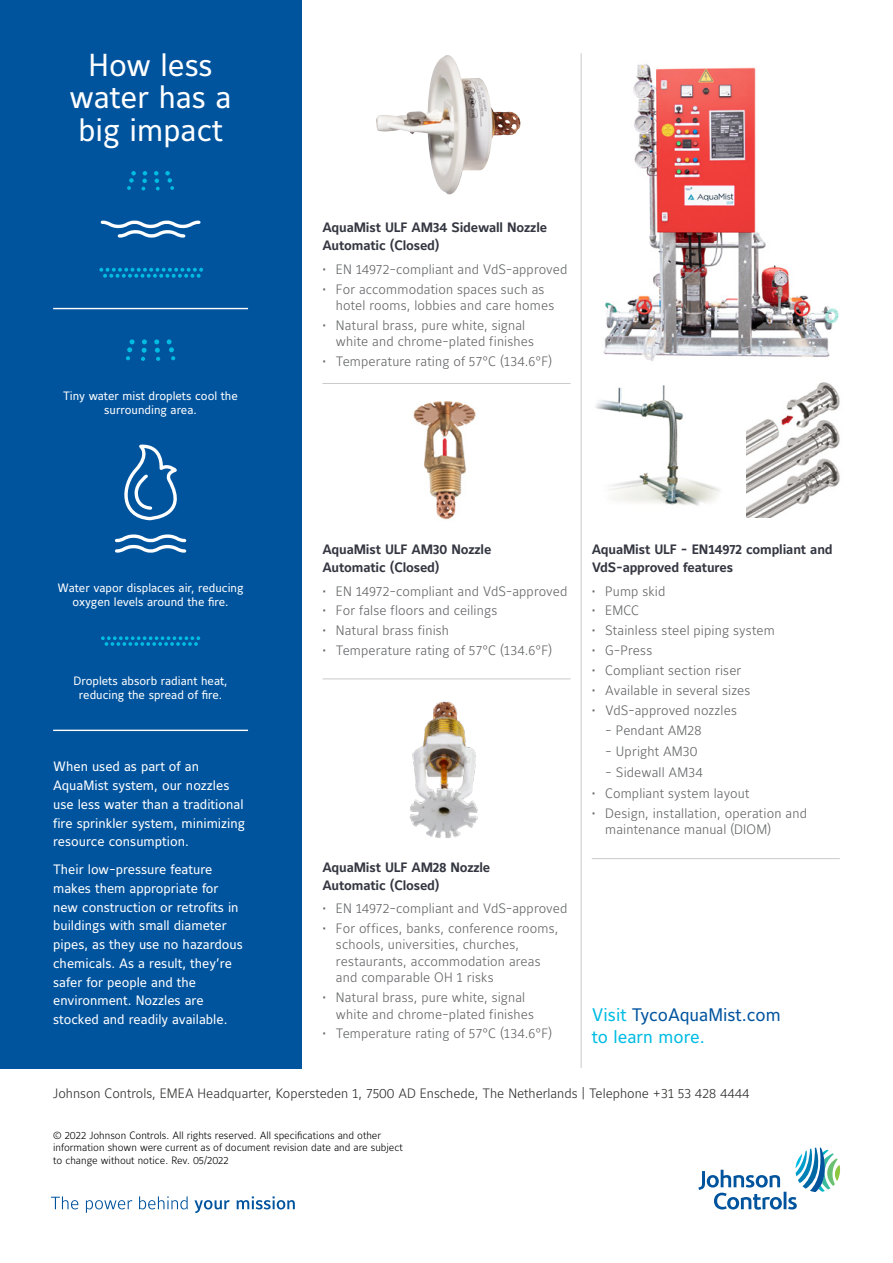
<style>
.page{position:relative;width:893px;height:1263px;background:#fff}
.page>*{position:absolute;margin:0;border:0;box-sizing:border-box;transform-origin:0 0}
.t1{font:31.5px/32.2px "Maurea Jci Tf ML";color:#fff;text-align:center}
.t2{font:18px/21.6px "Maurea Jci Lf ML";color:#00bce4}
.t3{font:300 13.5px/16.5px "Maurea Jci Lf ML";letter-spacing:.01em;color:#636466}
.t4{font:13.5px/18.8px "Maurea Jci Lf ML";color:#fff}
.t5{font:700 13.5px/18px "Maurea Jci Lf ML";letter-spacing:-.01em;color:#343741}
.t6{font:300 13.5px "Maurea Jci Lf ML";color:#30302f}
.t7{font:12px/14.4px "Maurea Jci Tf ML";color:#fff;text-align:center}
.t8{font:300 10.5px/12.6px "Maurea Jci Lf ML";color:#000}
.s1{color:#5f636a}
.s2{color:#00549e}
</style>
<div class="page">
<svg style="left:698px;top:1147px;width:142px;height:63px"></svg>
<svg style="left:51px;top:1196px;width:27px;height:13px"></svg>
<svg style="left:86px;top:1200px;width:46px;height:13px"></svg>
<svg style="left:139px;top:1196px;width:49px;height:13px"></svg>
<svg style="left:194px;top:1200px;width:36px;height:13px"></svg>
<svg style="left:237px;top:1196px;width:58px;height:13px"></svg>
<div style="left:0;top:0;width:301px;height:1068px;background:#00549e"></div>
<svg style="left:141px;top:339px;width:6px;height:22px"></svg>
<svg style="left:154px;top:339px;width:6px;height:22px"></svg>
<svg style="left:126px;top:339px;width:9px;height:21px"></svg>
<svg style="left:166px;top:339px;width:9px;height:21px"></svg>
<svg style="left:101px;top:636px;width:99px;height:10px"></svg>
<svg style="left:99px;top:268px;width:104px;height:10px"></svg>
<svg style="left:127px;top:171px;width:20px;height:19px"></svg>
<svg style="left:154px;top:171px;width:20px;height:19px"></svg>
<hr style="left:53px;top:308px;width:195px;height:1px;background:#fff">
<hr style="left:53px;top:730px;width:195px;height:1px;background:#fff">
<svg style="left:115px;top:444px;width:72px;height:109px"></svg>
<img style="left:409px;top:701px;width:69px;height:137px">
<img style="left:376px;top:55px;width:145px;height:140px">
<img style="left:413px;top:401px;width:63px;height:119px">
<hr style="left:322px;top:383px;width:248px;height:1px;background:#c9cacc">
<hr style="left:581px;top:53px;width:1px;height:1015px;background:#c9cacc">
<hr style="left:592px;top:858px;width:248px;height:1px;background:#c9cacc">
<hr style="left:322px;top:678px;width:248px;height:1px;background:#c9cacc">
<svg style="left:100px;top:220px;width:101px;height:18px"></svg>
<img style="left:603px;top:64px;width:236px;height:298px">
<img style="left:595px;top:385px;width:126px;height:121px">
<img style="left:747px;top:382px;width:93px;height:136px">
<h1 class="t1" style="left:70px;top:49px;width:163px">How less water has a big impact</h1>
<p class="t7" style="left:63px;top:389px;width:176px">Tiny water mist droplets cool the surrounding area.</p>
<p class="t7" style="left:58px;top:580px;width:187px">Water vapor displaces air, reducing oxygen levels around the fire.</p>
<p class="t7" style="left:74px;top:673px;width:156px">Droplets absorb radiant heat, reducing the spread of fire.</p>
<p class="t4" style="left:53px;top:757px;width:193px">When used as part of an<br>AquaMist system, our nozzles use less water than a traditional fire sprinkler system, minimizing resource consumption.</p>
<p class="t4" style="left:53px;top:860px;width:191px">Their low-pressure feature makes them appropriate for new construction or retrofits in buildings with small diameter pipes, as they use no hazardous chemicals. As a result, they’re safer for people and the environment. Nozzles are stocked and readily available.</p>
<p class="t5" style="left:322px;top:219px;width:226px">AquaMist ULF AM34 Sidewall Nozzle<br>Automatic (Closed)</p>
<p class="t3" style="left:322px;top:260px;width:246px"><span class="s1">•</span> EN 14972-compliant and VdS-approved</p>
<p class="t3" style="left:336px;top:280px;width:220px;text-indent:-14px"><span class="s1">•</span> For accommodation spaces such as hotel rooms, lobbies and care homes</p>
<p class="t3" style="left:336px;top:317px;width:200px;text-indent:-14px"><span class="s1">•</span> Natural brass, pure white, signal white and chrome-plated finishes</p>
<p class="t3" style="left:322px;top:353px;width:231px"><span class="s1">•</span> Temperature rating of 57°C (134.6°F)</p>
<p class="t5" style="left:322px;top:541px;width:170px">AquaMist ULF AM30 Nozzle<br>Automatic (Closed)</p>
<p class="t3" style="left:322px;top:582px;width:246px"><span class="s1">•</span> EN 14972-compliant and VdS-approved</p>
<p class="t3" style="left:322px;top:602px;width:176px"><span class="s1">•</span> For false floors and ceilings</p>
<p class="t3" style="left:322px;top:622px;width:128px"><span class="s1">•</span> Natural brass finish</p>
<p class="t3" style="left:322px;top:642px;width:231px"><span class="s1">•</span> Temperature rating of 57°C (134.6°F)</p>
<p class="t5" style="left:322px;top:858px;width:169px">AquaMist ULF AM28 Nozzle<br>Automatic (Closed)</p>
<p class="t3" style="left:322px;top:899px;width:246px"><span class="s1">•</span> EN 14972-compliant and VdS-approved</p>
<p class="t3" style="left:336px;top:919px;width:224px;text-indent:-14px"><span class="s1">•</span> For offices, banks, conference rooms, schools, universities, churches, restaurants, accommodation areas and comparable OH 1 risks</p>
<p class="t3" style="left:336px;top:989px;width:200px;text-indent:-14px"><span class="s1">•</span> Natural brass, pure white, signal white and chrome-plated finishes</p>
<p class="t3" style="left:322px;top:1025px;width:231px"><span class="s1">•</span> Temperature rating of 57°C (134.6°F)</p>
<p class="t5" style="left:592px;top:541px;width:242px">AquaMist ULF - EN14972 compliant and<br>VdS-approved features</p>
<p class="t3" style="left:592px;top:582px;width:75px"><span class="s1">•</span> Pump skid</p>
<p class="t3" style="left:592px;top:602px;width:49px"><span class="s1">•</span> EMCC</p>
<p class="t3" style="left:592px;top:622px;width:185px"><span class="s1">•</span> Stainless steel piping system</p>
<p class="t3" style="left:592px;top:642px;width:62px"><span class="s1">•</span> G-Press</p>
<p class="t3" style="left:592px;top:662px;width:151px"><span class="s1">•</span> Compliant section riser</p>
<p class="t3" style="left:592px;top:682px;width:160px"><span class="s1">•</span> Available in several sizes</p>
<p class="t3" style="left:592px;top:702px;width:147px"><span class="s1">•</span> VdS-approved nozzles</p>
<p class="t3" style="left:605px;top:722px;width:98px">- Pendant AM28</p>
<p class="t3" style="left:605px;top:743px;width:94px">- Upright AM30</p>
<p class="t3" style="left:605px;top:764px;width:99px">- Sidewall AM34</p>
<p class="t3" style="left:592px;top:785px;width:159px"><span class="s1">•</span> Compliant system layout</p>
<p class="t3" style="left:605px;top:804px;width:203px;text-indent:-14px"><span class="s1">•</span> Design, installation, operation and maintenance manual (DIOM)</p>
<h2 class="t2" style="left:592px;top:1004px;width:190px">Visit <span class="s2">TycoAquaMist.com </span>to learn more.</h2>
<p class="t6" style="left:53px;top:1085px;width:698px">Johnson Controls, EMEA Headquarter, Kopersteden 1, 7500 AD Enschede, The Netherlands | Telephone +31 53 428 4444</p>
<p class="t8" style="left:53px;top:1128px;width:351px">© 2022 Johnson Controls. All rights reserved. All specifications and other information shown were current as of document revision date and are subject to change without notice. Rev. 05/2022</p>
</div>
